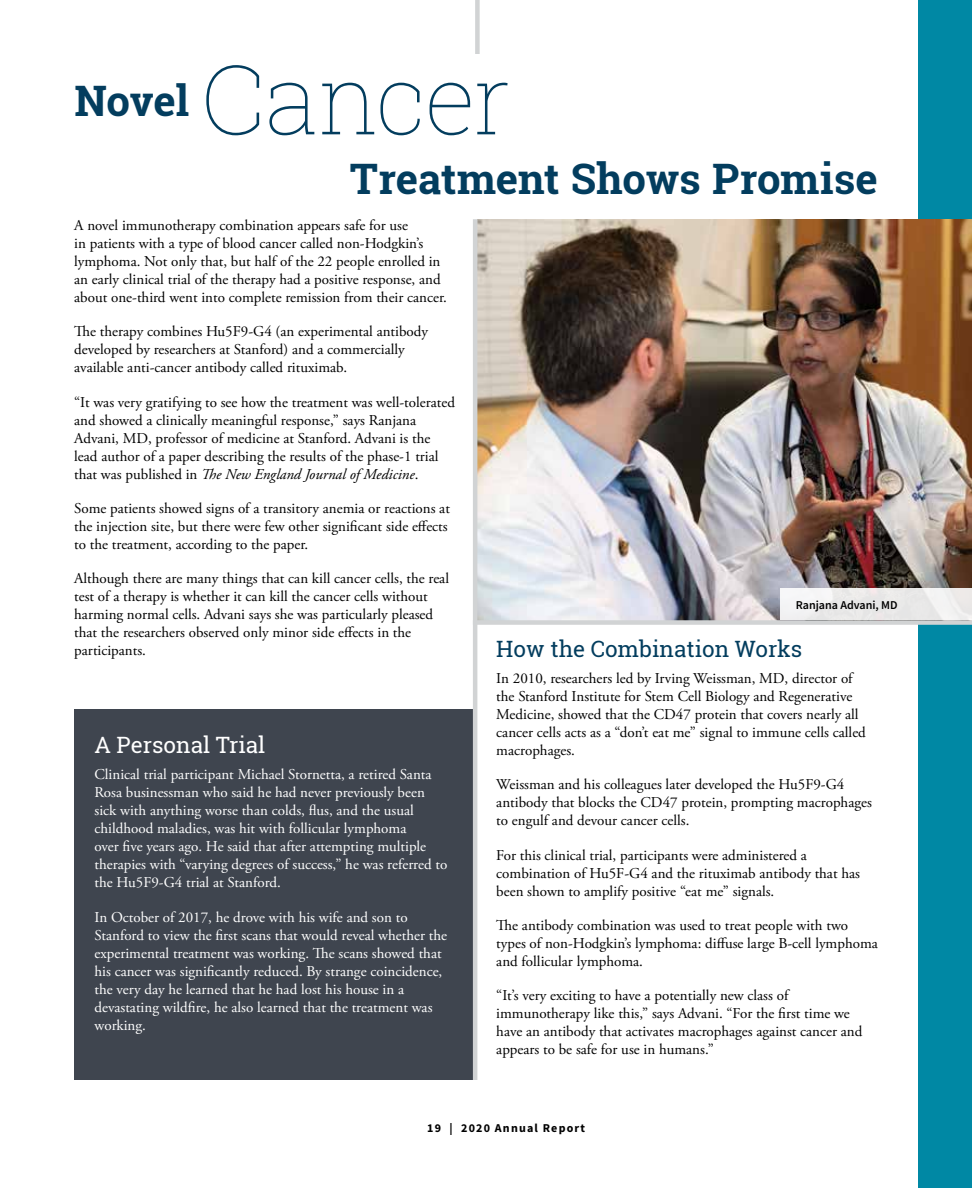
<style>
.page{position:relative;width:972px;height:1188px;background:#fff}
.page>*{position:absolute;margin:0;border:0;box-sizing:border-box;transform-origin:0 0}
.t1{font:100 96px "Roboto Slab";letter-spacing:-.025em;color:#033d5e}
.t2{font:700 42px "Roboto Slab";letter-spacing:-.005em;color:#033d5e}
.t3{font:22.5px "Roboto Slab";color:#033d5e}
.t4{font:22.5px "Roboto Slab";color:#fff}
.t5{font:15px/18px "Adobe Garamond Pro";color:#000}
.t6{font:15px/18px "Adobe Garamond Pro";color:#fff}
.t7{font:700 12px "Source Sans Pro";letter-spacing:.1em;color:#000}
.t8{font:600 12px "Source Sans Pro";color:#000}
.s1{font-style:italic}
</style>
<div class="page">
<div style="left:74px;top:710px;width:399px;height:370px;background:#3f454f"></div>
<div style="left:919px;top:0;width:53px;height:1188px;background:#0088a4"></div>
<img style="left:477px;top:219px;width:495px;height:401px">
<div style="left:780px;top:589px;width:192px;height:31px;background:linear-gradient(to right,#f0f0f0,#eae9e8)"></div>
<div style="left:475px;top:0;width:5px;height:54px;background:#d1d3d4"></div>
<hr style="left:473px;top:219px;width:4px;height:861px;background:#d1d3d4">
<div style="left:473px;top:620px;width:499px;height:5px;background:#d1d3d4"></div>
<h2 class="t2" style="left:75px;top:72px;width:116px">Novel</h2>
<h1 class="t1" style="left:200px;top:34px;width:312px">Cancer</h1>
<h2 class="t2" style="left:350px;top:150px;width:530px">Treatment Shows Promise</h2>
<p class="t5" style="left:74px;top:217px;width:374px">A novel immunotherapy combination appears safe for use<br>in patients with a type of blood cancer called non-Hodgkin’s lymphoma. Not only that, but half of the 22 people enrolled in an early clinical trial of the therapy had a positive response, and about one-third went into complete remission from their cancer.</p>
<p class="t5" style="left:74px;top:323px;width:355px">The therapy combines Hu5F9-G4 (an experimental antibody developed by researchers at Stanford) and a commercially available anti-cancer antibody called rituximab.</p>
<p class="t5" style="left:74px;top:393px;width:382px">“It was very gratifying to see how the treatment was well-tolerated and showed a clinically meaningful response,” says Ranjana Advani, MD, professor of medicine at Stanford. Advani is the lead author of a paper describing the results of the phase-1 trial that was published in <span class="s1">The New England Journal of Medicine</span>.</p>
<p class="t5" style="left:74px;top:499px;width:377px">Some patients showed signs of a transitory anemia or reactions at the injection site, but there were few other significant side effects to the treatment, according to the paper.</p>
<p class="t5" style="left:74px;top:570px;width:376px">Although there are many things that can kill cancer cells, the real test of a therapy is whether it can kill the cancer cells without harming normal cells. Advani says she was particularly pleased that the researchers observed only minor side effects in the participants.</p>
<h3 class="t4" style="left:94px;top:730px;width:172px">A Personal Trial</h3>
<p class="t6" style="left:94px;top:766px;width:354px">Clinical trial participant Michael Stornetta, a retired Santa Rosa businessman who said he had never previously been sick with anything worse than colds, flus, and the usual childhood maladies, was hit with follicular lymphoma<br>over five years ago. He said that after attempting multiple therapies with “varying degrees of success,” he was referred to the Hu5F9-G4 trial at Stanford.</p>
<p class="t6" style="left:94px;top:908px;width:354px">In October of 2017, he drove with his wife and son to Stanford to view the first scans that would reveal whether the experimental treatment was working. The scans showed that his cancer was significantly reduced. By strange coincidence, the very day he learned that he had lost his house in a devastating wildfire, he also learned that the treatment was working.</p>
<p class="t8" style="left:796px;top:598px;width:103px">Ranjana Advani, MD</p>
<h3 class="t3" style="left:496px;top:634px;width:307px">How the Combination Works</h3>
<p class="t5" style="left:496px;top:670px;width:371px">In 2010, researchers led by Irving Weissman, MD, director of the Stanford Institute for Stem Cell Biology and Regenerative Medicine, showed that the CD47 protein that covers nearly all cancer cells acts as a “don’t eat me” signal to immune cells called macrophages.</p>
<p class="t5" style="left:496px;top:776px;width:377px">Weissman and his colleagues later developed the Hu5F9-G4 antibody that blocks the CD47 protein, prompting macrophages to engulf and devour cancer cells.</p>
<p class="t5" style="left:496px;top:846px;width:365px">For this clinical trial, participants were administered a combination of Hu5F-G4 and the rituximab antibody that has been shown to amplify positive “eat me” signals.</p>
<p class="t5" style="left:496px;top:917px;width:383px">The antibody combination was used to treat people with two types of non-Hodgkin’s lymphoma: diffuse large B-cell lymphoma and follicular lymphoma.</p>
<p class="t5" style="left:496px;top:987px;width:368px">“It’s very exciting to have a potentially new class of immunotherapy like this,” says Advani. “For the first time we have an antibody that activates macrophages against cancer and appears to be safe for use in humans.”</p>
<p class="t7" style="left:427px;top:1120px;width:159px">19 | 2020 Annual Report</p>
</div>
